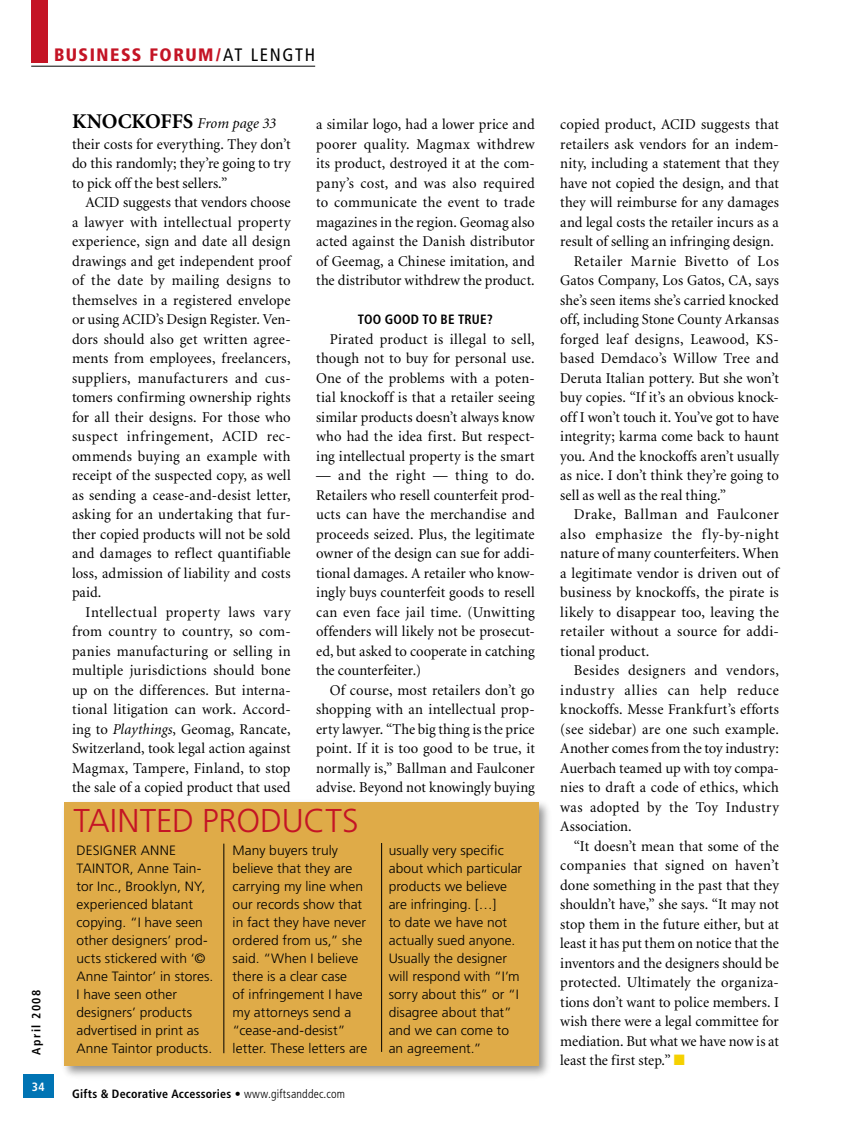
<style>
.page{position:relative;width:851px;height:1134px;background:#fff}
.page>*{position:absolute;margin:0;border:0;box-sizing:border-box;transform-origin:0 0}
.t1{font:300 33px "Frutiger";letter-spacing:-.005em;color:#c41425}
.t2{font:900 condensed 18px "Frutiger";letter-spacing:.08em;color:#c41425}
.t3{font:15px/19.5px "Minion";letter-spacing:.01em;color:#000;text-align:justify}
.t4{font:15px "Minion";letter-spacing:.03em;color:#000}
.t5{font:15px "Minion";letter-spacing:-.01em;color:#000}
.t6{font:15px "Minion";letter-spacing:-.015em;color:#000}
.t7{font:15px "Minion";letter-spacing:.04em;color:#000}
.t8{font:15px "Minion";letter-spacing:.045em;color:#000}
.t9{font:italic 15px "Minion";color:#000}
.t10{font:300 13.5px/18px "Frutiger";letter-spacing:.005em;color:#000}
.t11{font:700 condensed 13.5px "Frutiger";letter-spacing:.015em;color:#000}
.t12{font:700 condensed 12px "Frutiger";letter-spacing:.02em;color:#000}
.t13{font:700 condensed 12px "Frutiger";letter-spacing:.12em;color:#000}
.t14{font:700 condensed 12px "Frutiger";color:#fff}
.s1{font-weight:400;color:#000}
.s2{font-weight:700;font-style:normal;font-size:21px}
.s3{font-style:italic}
.s4{font-weight:300}
.s5{color:#f5d100}
</style>
<div class="page">
<div style="left:23px;top:1074px;width:30px;height:24px;background:#0074b4"></div>
<div style="left:60px;top:798px;width:492px;height:282px;background:#000;opacity:.44"></div>
<div style="left:64px;top:802px;width:474px;height:264px;background:#dfab48"></div>
<div style="left:32px;top:0;width:16px;height:62px;background:#c41425"></div>
<hr style="left:223px;top:844px;width:1px;height:209px;background:#000">
<hr style="left:381px;top:843px;width:1px;height:209px;background:#000">
<hr style="left:31px;top:66px;width:284px;height:1px;background:#000">
<p class="t2" style="left:54px;top:44px;width:263px">BUSINESS FORUM/<span class="s1">AT LENGTH</span></p>
<p class="t13" style="left:29px;top:1055px;width:67px;rotate:-90deg">April 2008</p>
<p class="t14" style="left:32px;top:1079px;width:14px">34</p>
<p class="t9" style="left:72px;top:116px;width:205px"><span class="s2">KNOCKOFFS</span> From page 33</p>
<p class="t3" style="left:72px;top:135px;width:220px">their costs for everything. They don’t do this randomly; they’re going to try to pick off the best sellers.”</p>
<p class="t3" style="left:72px;top:193px;width:220px;text-indent:14px">ACID suggests that vendors choose a lawyer with intellectual property experience, sign and date all design drawings and get independent proof of the date by mailing designs to themselves in a registered envelope or using ACID’s Design Register. Ven&shy;dors should also get written agree&shy;ments from employees, freelancers, suppliers, manufacturers and cus&shy;tomers confirming ownership rights for all their designs. For those who suspect infringement, ACID rec&shy;ommends buying an example with receipt of the suspected copy, as well as sending a cease-and-desist letter, asking for an undertaking that fur&shy;ther copied products will not be sold and damages to reflect quantifiable loss, admission of liability and costs paid.</p>
<p class="t3" style="left:72px;top:603px;width:220px;text-indent:14px">Intellectual property laws vary from country to country, so com&shy;panies manufacturing or selling in multiple jurisdictions should bone up on the differences. But interna&shy;tional litigation can work. Accord&shy;ing to <span class="s3">Playthings</span>, Geomag, Rancate, Switzerland, took legal action against Magmax, Tampere, Finland, to stop the sale of a copied product that used</p>
<p class="t3" style="left:316px;top:115px;width:220px">a similar logo, had a lower price and poorer quality. Magmax withdrew its product, destroyed it at the com&shy;pany’s cost, and was also required to communicate the event to trade magazines in the region. Geomag also acted against the Danish distributor of Geemag, a Chinese imitation, and the distributor withdrew the product.</p>
<p class="t11" style="left:358px;top:311px;width:136px">TOO GOOD TO BE TRUE?</p>
<p class="t3" style="left:316px;top:330px;width:220px;text-indent:14px">Pirated product is illegal to sell, though not to buy for personal use.<br>One of the problems with a poten&shy;tial knockoff is that a retailer seeing similar products doesn’t always know who had the idea first. But respect&shy;ing intellectual property is the smart</p>
<p class="t3" style="left:316px;top:466px;width:220px">— and the right — thing to do.<br>Retailers who resell counterfeit prod&shy;ucts can have the merchandise and proceeds seized. Plus, the legitimate owner of the design can sue for addi&shy;tional damages. A retailer who know&shy;ingly buys counterfeit goods to resell can even face jail time. (Unwitting offenders will likely not be prosecut&shy;ed, but asked to cooperate in catching the counterfeiter.)</p>
<p class="t3" style="left:316px;top:681px;width:220px;text-indent:14px">Of course, most retailers don’t go shopping with an intellectual prop&shy;erty lawyer. “The big thing is the price point. If it is too good to be true, it normally is,” Ballman and Faulconer advise. Beyond not knowingly buying</p>
<h1 class="t1" style="left:74px;top:802px;width:63px">TAINTED</h1>
<h1 class="t1" style="left:202px;top:802px;width:140px">PRODUCTS</h1>
<p class="t10" style="left:76px;top:841px;width:138px">Designer Anne<br>Tai nto r, Anne Tain&shy;tor Inc., Brooklyn, NY, experienced blatant copying. “I have seen other designers’ prod&shy;ucts stickered with ‘©<br>Anne Taintor’ in stores.<br>I have seen other designers’ products advertised in print as<br>Anne Taintor products.</p>
<p class="t10" style="left:232px;top:841px;width:136px">Many buyers truly believe that they are carrying my line when our records show that in fact they have never ordered from us,” she said. “When I believe there is a clear case<br>of infringement I have my attorneys send a “cease-and-desist” letter. These letters are</p>
<p class="t10" style="left:388px;top:841px;width:135px">usually very specific about which particular products we believe are infringing. […]<br>to date we have not actually sued anyone.<br>Usually the designer will respond with “I’m sorry about this” or “I disagree about that” and we can come to an agreement.”</p>
<p class="t12" style="left:72px;top:1087px;width:274px">Gifts &amp; Decorative Accessories <span class="s4">• www.giftsanddec.com</span></p>
<p class="t3" style="left:560px;top:115px;width:220px">copied product, ACID suggests that</p>
<p class="t3" style="left:560px;top:135px;width:220px">retailers ask vendors for an indem-</p>
<p class="t3" style="left:560px;top:154px;width:220px">nity, including a statement that they</p>
<p class="t3" style="left:560px;top:174px;width:220px">have not copied the design, and that</p>
<p class="t3" style="left:560px;top:193px;width:220px">they will reimburse for any damages</p>
<p class="t3" style="left:560px;top:213px;width:220px">and legal costs the retailer incurs as a</p>
<p class="t3" style="left:560px;top:232px;width:215px">result of selling an infringing design.</p>
<p class="t4" style="left:573px;top:253px;width:206px">Retailer Marnie Bivetto of Los</p>
<p class="t3" style="left:560px;top:271px;width:220px">Gatos Company, Los Gatos, CA, says</p>
<p class="t3" style="left:560px;top:291px;width:220px">she’s seen items she’s carried knocked</p>
<p class="t3" style="left:560px;top:310px;width:220px">off, including Stone County Arkansas</p>
<p class="t3" style="left:560px;top:330px;width:220px">forged leaf designs, Leawood, KS-</p>
<p class="t3" style="left:560px;top:349px;width:220px">based Demdaco’s Willow Tree and</p>
<p class="t3" style="left:560px;top:369px;width:220px">Deruta Italian pottery. But she won’t</p>
<p class="t3" style="left:560px;top:388px;width:220px">buy copies. “If it’s an obvious knock-</p>
<p class="t6" style="left:560px;top:409px;width:220px">off I won’t touch it. You’ve got to have</p>
<p class="t3" style="left:560px;top:427px;width:220px">integrity; karma come back to haunt</p>
<p class="t3" style="left:560px;top:447px;width:220px">you. And the knockoffs aren’t usually</p>
<p class="t3" style="left:560px;top:466px;width:220px">as nice. I don’t think they’re going to</p>
<p class="t3" style="left:560px;top:486px;width:167px">sell as well as the real thing.”</p>
<p class="t4" style="left:573px;top:507px;width:207px">Drake, Ballman and Faulconer</p>
<p class="t7" style="left:560px;top:526px;width:220px">also emphasize the fly-by-night</p>
<p class="t3" style="left:560px;top:544px;width:220px">nature of many counterfeiters. When</p>
<p class="t3" style="left:560px;top:564px;width:220px">a legitimate vendor is driven out of</p>
<p class="t3" style="left:560px;top:583px;width:220px">business by knockoffs, the pirate is</p>
<p class="t3" style="left:560px;top:603px;width:220px">likely to disappear too, leaving the</p>
<p class="t3" style="left:560px;top:622px;width:220px">retailer without a source for addi-</p>
<p class="t5" style="left:560px;top:643px;width:90px">tional product.</p>
<p class="t4" style="left:573px;top:663px;width:206px">Besides designers and vendors,</p>
<p class="t8" style="left:560px;top:682px;width:220px">industry allies can help reduce</p>
<p class="t3" style="left:560px;top:700px;width:220px">knockoffs. Messe Frankfurt’s efforts</p>
<p class="t3" style="left:560px;top:720px;width:220px">(see sidebar) are one such example.</p>
<p class="t3" style="left:560px;top:739px;width:220px">Another comes from the toy industry:</p>
<p class="t3" style="left:560px;top:759px;width:220px">Auerbach teamed up with toy compa-</p>
<p class="t3" style="left:560px;top:778px;width:220px">nies to draft a code of ethics, which</p>
<p class="t3" style="left:560px;top:798px;width:220px">was adopted by the Toy Industry</p>
<p class="t3" style="left:560px;top:817px;width:73px">Association.</p>
<p class="t3" style="left:573px;top:837px;width:206px">“It doesn’t mean that some of the</p>
<p class="t3" style="left:560px;top:856px;width:220px">companies that signed on haven’t</p>
<p class="t3" style="left:560px;top:876px;width:220px">done something in the past that they</p>
<p class="t3" style="left:560px;top:895px;width:220px">shouldn’t have,” she says. “It may not</p>
<p class="t3" style="left:560px;top:915px;width:220px">stop them in the future either, but at</p>
<p class="t3" style="left:560px;top:934px;width:220px">least it has put them on notice that the</p>
<p class="t3" style="left:560px;top:954px;width:220px">inventors and the designers should be</p>
<p class="t3" style="left:560px;top:973px;width:220px">protected. Ultimately the organiza-</p>
<p class="t3" style="left:560px;top:993px;width:220px">tions don’t want to police members. I</p>
<p class="t3" style="left:560px;top:1012px;width:220px">wish there were a legal committee for</p>
<p class="t5" style="left:560px;top:1033px;width:220px">mediation. But what we have now is at</p>
<p class="t3" style="left:560px;top:1051px;width:126px">least the first step.” <span class="s5">■</span></p>
</div>
